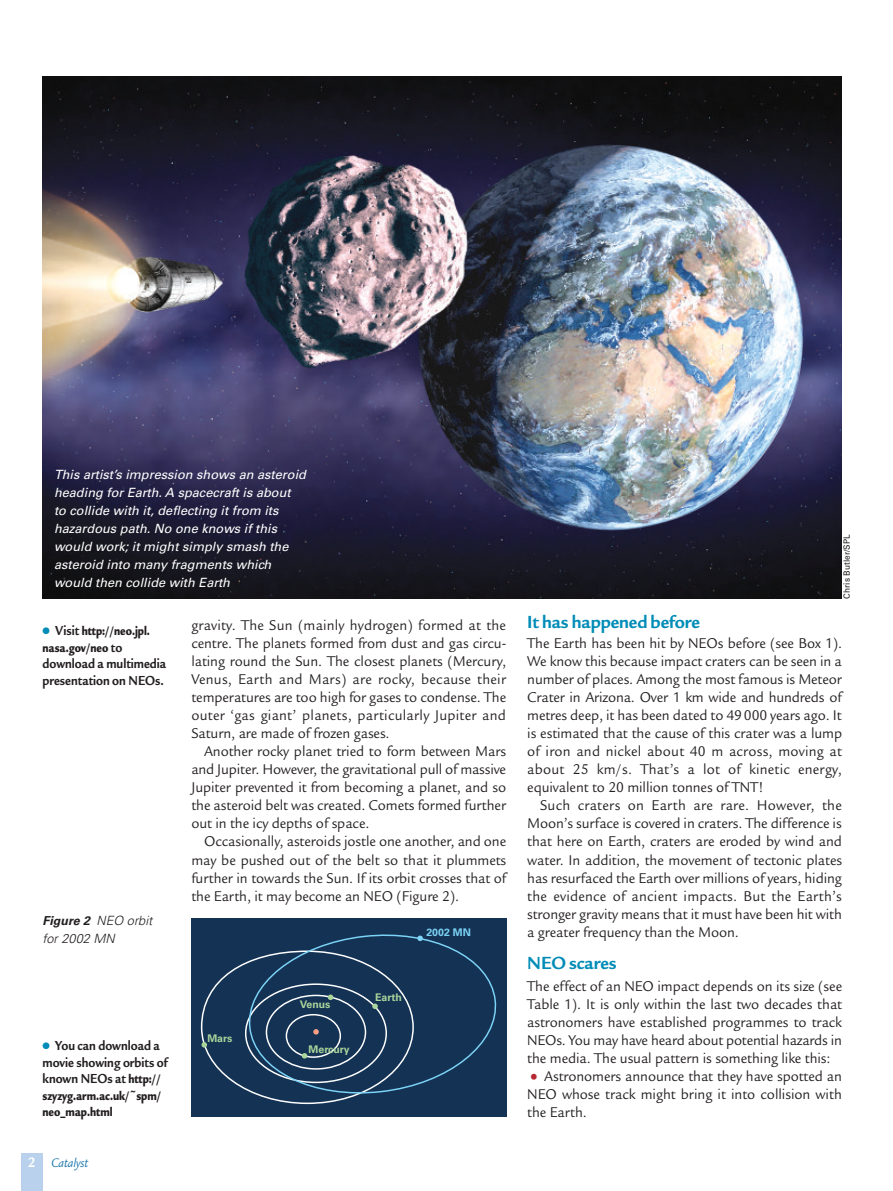
<style>
.page{position:relative;width:893px;height:1191px;background:#fff}
.page>*{position:absolute;margin:0;border:0;box-sizing:border-box;transform-origin:0 0}
.t1{font:700 19.2px "Legacy San ITC";letter-spacing:-.005em;color:#008cb7;scale:.96 1}
.t2{font:15.3px/18px "Legacy San ITC";letter-spacing:-.005em;color:#231f20;text-align:justify;scale:.95 1}
.t3{font:700 14.25px/16.5px "Legacy San ITC";color:#231f20;scale:.88 1}
.t4{font:13.5px/16.5px "Legacy San ITC Ultr";letter-spacing:-.005em;color:#231f20;scale:.78 1}
.t5{font:italic 13.5px "Legacy San ITC";letter-spacing:-.005em;color:#217bb0;scale:.95 1}
.t6{font:italic 12.75px/18px "Univers";color:#fff}
.t7{font:italic 300 12.75px/18px "Univers";color:#231f20}
.t8{font:700 10.5px "Univers";color:#aad59b}
.t9{font:700 10.5px "Univers";color:#7cd3f6}
.t10{font:8.7px "Univers";letter-spacing:.005em;color:#231f20;scale:.96 1}
.s1{color:#008cb7}
.s2{font-family:"Legacy San ITC";font-weight:700;font-size:14.25px}
.s3{font-weight:700;font-size:12.3px}
.s4{font-family:"Legacy San ITC Ultr";font-weight:400;font-size:13.5px}
.s5{font-family:"Legacy San ITC";font-weight:500}
.s6{font-weight:700;font-style:normal;font-size:15px;color:#fff}
.s7{font-size:22.5px;color:#b72833}
</style>
<div class="page">
<div style="left:21px;top:1152px;width:22px;height:39px;background:#b9d1ec"></div>
<div style="left:191px;top:918px;width:315px;height:198px;background:#133254"></div>
<svg style="left:243px;top:934px;width:254px;height:166px"></svg>
<div style="left:286px;top:1014px;width:55px;height:43px;border:1px solid #fff;border-radius:50%"></div>
<svg style="left:313px;top:1029px;width:6px;height:5px"></svg>
<svg style="left:302px;top:1053px;width:5px;height:5px"></svg>
<svg style="left:202px;top:1042px;width:5px;height:5px"></svg>
<svg style="left:328px;top:994px;width:5px;height:6px"></svg>
<svg style="left:372px;top:1003px;width:6px;height:6px"></svg>
<svg style="left:417px;top:935px;width:6px;height:6px"></svg>
<img style="left:43px;top:77px;width:799px;height:522px">
<p class="t6" style="left:54px;top:466px;width:253px">This artist’s impression shows an asteroid heading for Earth. A spacecraft is about<br>to collide with it, deflecting it from its hazardous path. No one knows if this would work; it might simply smash the asteroid into many fragments which would then collide with Earth</p>
<p class="t4" style="left:43px;top:622px;width:139px"><span class="s1">●</span> <span class="s2">Visit</span> http://neo.jpl. nasa.gov/neo <span class="s2">to</span></p>
<p class="t3" style="left:43px;top:655px;width:142px">download a multimedia presentation on NEOs.</p>
<p class="t7" style="left:43px;top:913px;width:111px"><span class="s3">Figure 2</span> NEO orbit for 2002 MN</p>
<p class="t3" style="left:43px;top:1037px;width:144px"><span class="s1">●</span> You can download a movie showing orbits of known NEOs at <span class="s4">http://</span></p>
<p class="t4" style="left:43px;top:1086px;width:154px">szyzyg.arm.ac.uk/<span class="s5">~</span>spm/ neo_map.html</p>
<p class="t5" style="left:28px;top:1154px;width:65px"><span class="s6">2</span> Catalyst</p>
<p class="t2" style="left:191px;top:616px;width:333px">gravity. The Sun (mainly hydrogen) formed at the centre. The planets formed from dust and gas circu&shy;lating round the Sun. The closest planets (Mercury, Venus, Earth and Mars) are rocky, because their temperatures are too high for gases to condense. The outer ‘gas giant’ planets, particularly Jupiter and Saturn, are made of frozen gases.</p>
<p class="t2" style="left:191px;top:742px;width:333px;text-indent:13px">Another rocky planet tried to form between Mars and Jupiter. However, the gravitational pull of massive Jupiter prevented it from becoming a planet, and so the asteroid belt was created. Comets formed further out in the icy depths of space.</p>
<p class="t2" style="left:191px;top:832px;width:333px;text-indent:13px">Occasionally, asteroids jostle one another, and one may be pushed out of the belt so that it plummets further in towards the Sun. If its orbit crosses that of the Earth, it may become an NEO (Figure 2).</p>
<p class="t8" style="left:207px;top:1034px;width:27px">Mars</p>
<p class="t8" style="left:300px;top:1000px;width:32px">Venus</p>
<p class="t8" style="left:309px;top:1045px;width:43px">Mercury</p>
<p class="t8" style="left:375px;top:993px;width:28px">Earth</p>
<p class="t9" style="left:426px;top:928px;width:46px">2002 MN</p>
<p class="t10" style="left:843px;top:598px;width:68px;rotate:-90deg">Chris Butler/SPL</p>
<p class="t1" style="left:527px;top:610px;width:182px">It has happened before</p>
<p class="t2" style="left:527px;top:634px;width:333px">The Earth has been hit by NEOs before (see Box 1).<br>We know this because impact craters can be seen in a number of places. Among the most famous is Meteor Crater in Arizona. Over 1 km wide and hundreds of metres deep, it has been dated to 49 000 years ago. It is estimated that the cause of this crater was a lump of iron and nickel about 40 m across, moving at about 25 km/s. That’s a lot of kinetic energy, equivalent to 20 million tonnes of TNT!</p>
<p class="t2" style="left:527px;top:796px;width:333px;text-indent:13px">Such craters on Earth are rare. However, the Moon’s surface is covered in craters. The difference is that here on Earth, craters are eroded by wind and water. In addition, the movement of tectonic plates has resurfaced the Earth over millions of years, hiding the evidence of ancient impacts. But the Earth’s stronger gravity means that it must have been hit with a greater frequency than the Moon.</p>
<p class="t1" style="left:527px;top:950px;width:95px">NEO scares</p>
<p class="t2" style="left:527px;top:976px;width:333px">The effect of an NEO impact depends on its size (see Table 1). It is only within the last two decades that astronomers have established programmes to track NEOs. You may have heard about potential hazards in the media. The usual pattern is something like this:</p>
<p class="t2" style="left:527px;top:1066px;width:333px"><span class="s7">•</span> Astronomers announce that they have spotted an NEO whose track might bring it into collision with the Earth.</p>
</div>
